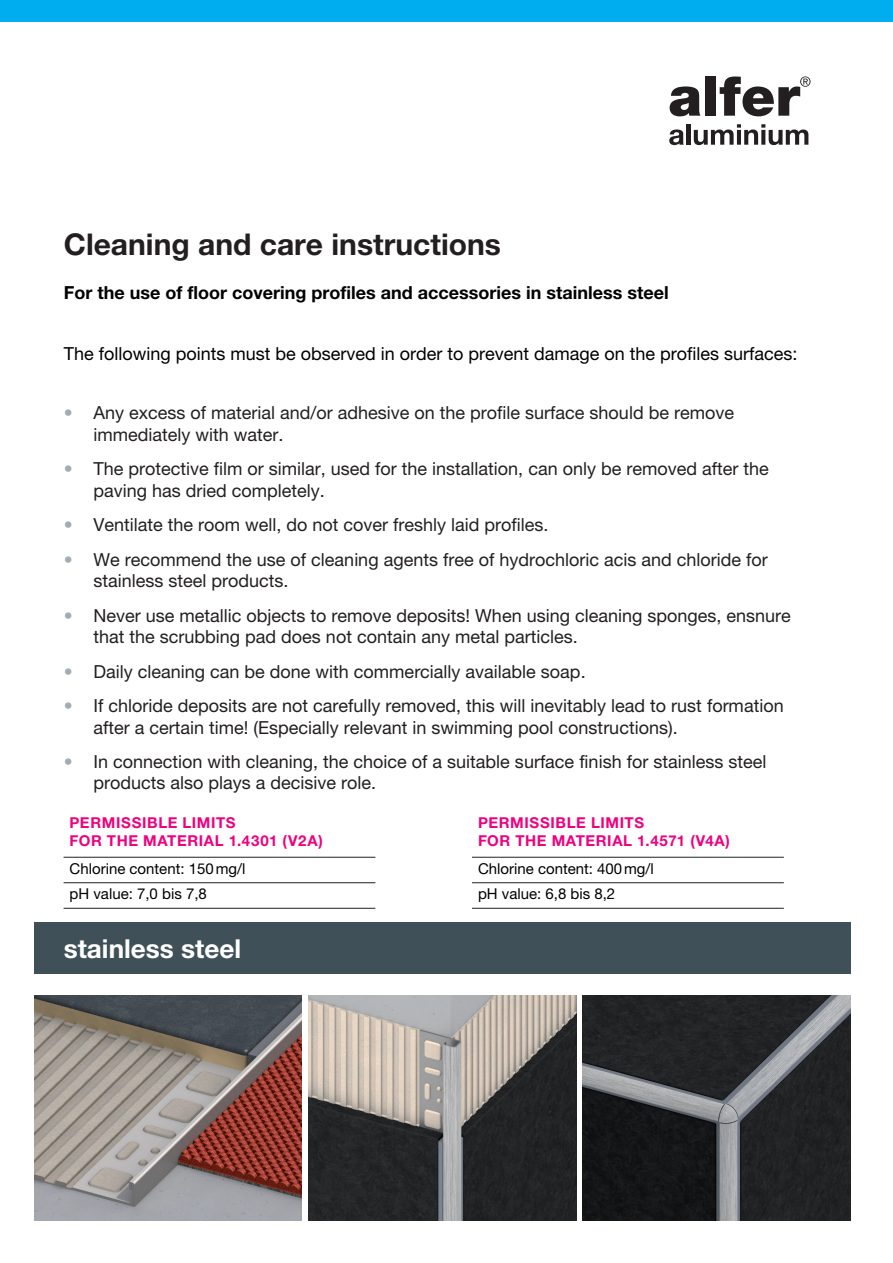
<style>
.page{position:relative;width:893px;height:1263px;background:#fff}
.page>*{position:absolute;margin:0;border:0;box-sizing:border-box;transform-origin:0 0}
.t1{font:700 30px "Helvetica Neue LT Pro";color:#231f20}
.t2{font:700 26.1px "Helvetica Neue LT Pro";color:#fff}
.t3{font:18px/21.6px "Helvetica Neue LT Pro";color:#231f20}
.t4{font:18px "Helvetica Neue LT Pro";color:#000001}
.t5{font:700 18px "Helvetica Neue LT Pro";color:#000001}
.t6{font:700 15px/18px "Helvetica Neue LT Std";letter-spacing:.04em;color:#ed0280}
.t7{font:15px/25.5px "Helvetica Neue LT Pro";color:#000001}
.s1{color:#a1acb4}
</style>
<div class="page">
<div style="left:0;top:0;width:893px;height:21px;background:#00aeef"></div>
<img style="left:34px;top:995px;width:268px;height:225px">
<img style="left:308px;top:995px;width:268px;height:225px">
<img style="left:583px;top:995px;width:267px;height:225px">
<div style="left:34px;top:923px;width:816px;height:51px;background:#405059"></div>
<hr style="left:64px;top:908px;width:311px;height:1px;background:#231f20">
<hr style="left:64px;top:857px;width:311px;height:1px;background:#231f20">
<hr style="left:64px;top:882px;width:311px;height:1px;background:#231f20">
<hr style="left:472px;top:908px;width:312px;height:1px;background:#231f20">
<hr style="left:472px;top:857px;width:312px;height:1px;background:#231f20">
<hr style="left:472px;top:882px;width:312px;height:1px;background:#231f20">
<svg style="left:670px;top:86px;width:30px;height:30px"></svg>
<div style="left:705px;top:77px;width:11px;height:39px;background:#231f20"></div>
<svg style="left:720px;top:76px;width:90px;height:40px"></svg>
<svg style="left:669px;top:129px;width:15px;height:16px"></svg>
<div style="left:686px;top:124px;width:5px;height:21px;background:#231f20"></div>
<svg style="left:694px;top:124px;width:114px;height:21px"></svg>
<h1 class="t1" style="left:64px;top:226px;width:439px">Cleaning and care instructions</h1>
<p class="t5" style="left:64px;top:281px;width:606px">For the use of floor covering profiles and accessories in stainless steel</p>
<p class="t4" style="left:64px;top:342px;width:735px">The following points must be observed in order to prevent damage on the profiles surfaces:</p>
<p class="t3" style="left:94px;top:402px;width:642px;text-indent:-30px"><span class="s1">•</span> Any excess of material and/or adhesive on the profile surface should be remove immediately with water.</p>
<p class="t3" style="left:94px;top:458px;width:677px;text-indent:-30px"><span class="s1">•</span> The protective film or similar, used for the installation, can only be removed after the paving has dried completely.</p>
<p class="t3" style="left:64px;top:514px;width:486px"><span class="s1">•</span> Ventilate the room well, do not cover freshly laid profiles.</p>
<p class="t3" style="left:94px;top:548px;width:676px;text-indent:-30px"><span class="s1">•</span> We recommend the use of cleaning agents free of hydrochloric acis and chloride for stainless steel products.</p>
<p class="t3" style="left:94px;top:604px;width:699px;text-indent:-30px"><span class="s1">•</span> Never use metallic objects to remove deposits! When using cleaning sponges, ensnure that the scrubbing pad does not contain any metal particles.</p>
<p class="t3" style="left:64px;top:660px;width:523px"><span class="s1">•</span> Daily cleaning can be done with commercially available soap.</p>
<p class="t3" style="left:94px;top:694px;width:692px;text-indent:-30px"><span class="s1">•</span> If chloride deposits are not carefully removed, this will inevitably lead to rust formation after a certain time! (Especially relevant in swimming pool constructions).</p>
<p class="t3" style="left:94px;top:750px;width:674px;text-indent:-30px"><span class="s1">•</span> In connection with cleaning, the choice of a suitable surface finish for stainless steel products also plays a decisive role.</p>
<p class="t6" style="left:70px;top:813px;width:255px">PERMISSIBLE LIMITS<br>FOR THE MATERIAL 1.4301 (V2A)</p>
<p class="t7" style="left:70px;top:855px;width:177px">Chlorine content: 150mg/l pH value: 7,0 bis 7,8</p>
<h2 class="t2" style="left:64px;top:932px;width:179px">stainless steel</h2>
<p class="t6" style="left:478px;top:813px;width:253px">PERMISSIBLE LIMITS<br>FOR THE MATERIAL 1.4571 (V4A)</p>
<p class="t7" style="left:478px;top:855px;width:177px">Chlorine content: 400mg/l pH value: 6,8 bis 8,2</p>
</div>
